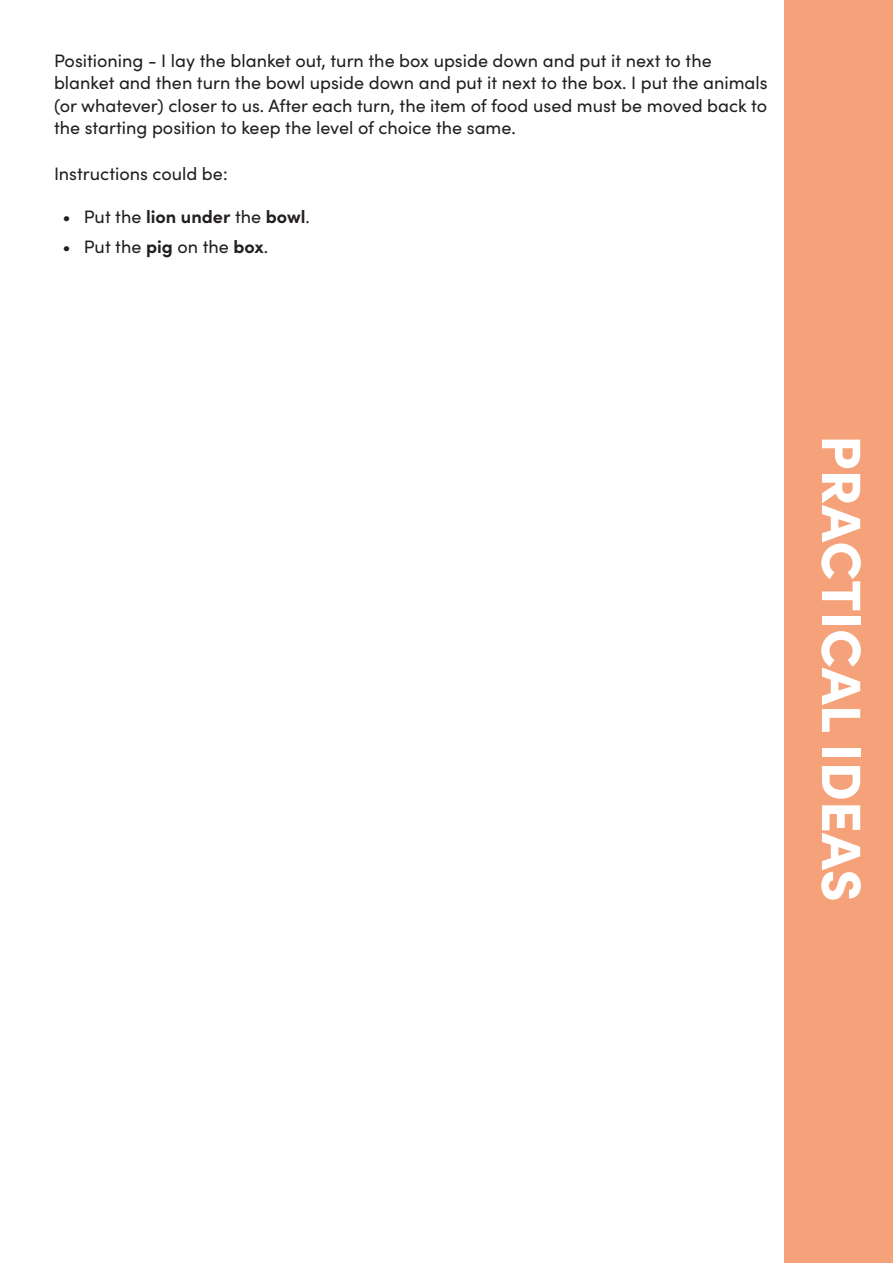
<style>
.page{position:relative;width:893px;height:1263px;background:#fff}
.page>*{position:absolute;margin:0;border:0;box-sizing:border-box;transform-origin:0 0}
.t1{font:900 55.5px "Sofia Pro";color:#fff}
.t2{font:18px/22.5px "Sofia Pro";color:#231f20}
.t3{font:700 18px "Sofia Pro";color:#231f20}
.s1{font-weight:400}
.s2{font-weight:700}
</style>
<div class="page">
<div style="left:784px;top:0;width:109px;height:1263px;background:#f5a27a"></div>
<p class="t2" style="left:54px;top:48px;width:715px">Positioning - I lay the blanket out, turn the box upside down and put it next to the blanket and then turn the bowl upside down and put it next to the box. I put the animals (or whatever) closer to us. After each turn, the item of food used must be moved back to the starting position to keep the level of choice the same.</p>
<p class="t2" style="left:54px;top:161px;width:175px">Instructions could be:</p>
<p class="t3" style="left:63px;top:203px;width:249px"><span class="s1">• Put the</span> lion under <span class="s1">the</span> bowl<span class="s1">.</span></p>
<p class="t2" style="left:63px;top:234px;width:207px">• Put the <span class="s2">pig</span> on the <span class="s2">box</span>.</p>
<p class="t1" style="left:885px;top:435px;width:468px;rotate:90deg">PRACTICAL IDEAS</p>
</div>
